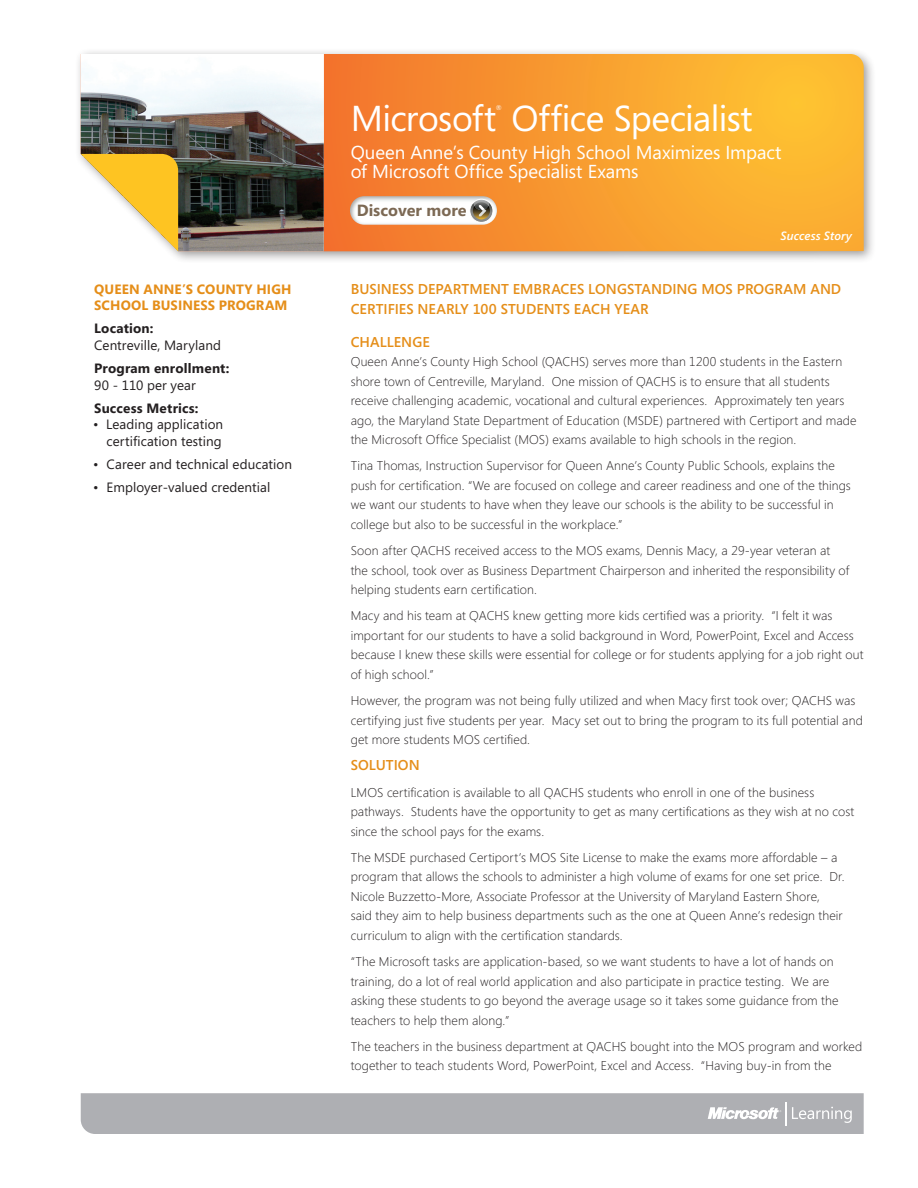
<style>
.page{position:relative;width:918px;height:1188px;background:#fff}
.page>*{position:absolute;margin:0;border:0;box-sizing:border-box;transform-origin:0 0}
.t1{font:36px "Segoe";letter-spacing:-.02em;color:#fff}
.reversed_subhead{font:18.75px/19.5px "Segoe";letter-spacing:-.005em;color:#fff}
.t2{font:700 16.2px "Segoe";color:#7c6954}
.heading{font:600 14.25px/19.5px "Segoe";letter-spacing:.005em;color:#e58e19}
.body_copy{font:600 14.25px "Segoe";letter-spacing:.005em;color:#e58e19}
.t3{font:13.5px/16.5px "Segoe";letter-spacing:.005em;color:#231f20;text-align:right}
.school_name{font:700 13.5px/16.5px "Segoe";letter-spacing:.01em;color:#e58e19}
.t4{font:700 13.5px "Segoe";letter-spacing:.01em;color:#231f20}
.body_copy-2{font:300 12.75px/19.5px "Segoe";letter-spacing:.01em;color:#231f20}
.t5{font:italic 600 12px "Segoe";letter-spacing:.005em;color:#fff}
.t6{font:6.75px "Segoe";color:#fff}
</style>
<div class="page">
<div style="left:74px;top:48px;width:803px;height:216px;background:#231f20;opacity:.45"></div>
<svg style="left:324px;top:54px;width:540px;height:197px;background:#f89c2f"></svg>
<img style="left:81px;top:54px;width:243px;height:197px">
<svg style="left:81px;top:154px;width:97px;height:97px"></svg>
<img style="left:350px;top:196px;width:147px;height:29px;border-radius:14px">
<svg style="left:470px;top:199px;width:23px;height:23px"></svg>
<div style="left:469px;top:199px;width:24px;height:24px;border:1px solid #fff;border-radius:50%"></div>
<div style="left:81px;top:1093px;width:783px;height:41px;background:#aeafb3"></div>
<hr style="left:785px;top:1102px;width:2px;height:24px;background:#fff">
<p class="school_name" style="left:94px;top:280px;width:199px">QUEEN ANNE’S COUNTY HIGH<br>SCHOOL BUSINESS PROGRAM</p>
<p class="t4" style="left:94px;top:319px;width:61px">Location:</p>
<p class="t3" style="left:94px;top:336px;width:128px">Centreville, Maryland</p>
<p class="t4" style="left:94px;top:359px;width:137px">Program enrollment:</p>
<p class="t3" style="left:94px;top:376px;width:103px">90 - 110 per year</p>
<p class="t4" style="left:94px;top:398px;width:106px">Success Metrics:</p>
<p class="t3" style="left:93px;top:416px;width:132px">• Leading application certification testing</p>
<p class="t3" style="left:93px;top:456px;width:200px">• Career and technical education</p>
<p class="t3" style="left:93px;top:479px;width:179px">• Employer-valued credential</p>
<p class="t1" style="left:351px;top:93px;width:404px">Microsoft Office Specialist</p>
<p class="t6" style="left:496px;top:103px;width:8px">®</p>
<p class="reversed_subhead" style="left:351px;top:142px;width:432px">Queen Anne’s County High School Maximizes Impact of Microsoft Office Specialist Exams</p>
<p class="t2" style="left:357px;top:199px;width:111px">Discover more</p>
<p class="t5" style="left:781px;top:227px;width:73px">Success Story</p>
<p class="heading" style="left:351px;top:279px;width:492px">BUSINESS DEPARTMENT EMBRACES LONGSTANDING MOS PROGRAM AND<br>CERTIFIES NEARLY 100 STUDENTS EACH YEAR</p>
<p class="heading" style="left:351px;top:331px;width:81px">CHALLENGE</p>
<p class="body_copy-2" style="left:351px;top:352px;width:507px">Queen Anne’s County High School (QACHS) serves more than 1200 students in the Eastern shore town of Centreville, Maryland. One mission of QACHS is to ensure that all students receive challenging academic, vocational and cultural experiences. Approximately ten years ago, the Maryland State Department of Education (MSDE) partnered with Certiport and made the Microsoft Office Specialist (MOS) exams available to high schools in the region.</p>
<p class="body_copy-2" style="left:351px;top:456px;width:502px">Tina Thomas, Instruction Supervisor for Queen Anne’s County Public Schools, explains the push for certification. “We are focused on college and career readiness and one of the things we want our students to have when they leave our schools is the ability to be successful in college but also to be successful in the workplace.”</p>
<p class="body_copy-2" style="left:351px;top:541px;width:500px">Soon after QACHS received access to the MOS exams, Dennis Macy, a 29-year veteran at the school, took over as Business Department Chairperson and inherited the responsibility of helping students earn certification.</p>
<p class="body_copy-2" style="left:351px;top:606px;width:514px">Macy and his team at QACHS knew getting more kids certified was a priority. “I felt it was important for our students to have a solid background in Word, PowerPoint, Excel and Access because I knew these skills were essential for college or for students applying for a job right out of high school.”</p>
<p class="body_copy-2" style="left:351px;top:691px;width:514px">However, the program was not being fully utilized and when Macy first took over; QACHS was certifying just five students per year. Macy set out to bring the program to its full potential and get more students MOS certified.</p>
<p class="body_copy" style="left:351px;top:756px;width:71px">SOLUTION</p>
<p class="body_copy-2" style="left:351px;top:782px;width:505px">LMOS certification is available to all QACHS students who enroll in one of the business pathways. Students have the opportunity to get as many certifications as they wish at no cost since the school pays for the exams.</p>
<p class="body_copy-2" style="left:351px;top:847px;width:495px">The MSDE purchased Certiport’s MOS Site License to make the exams more affordable – a program that allows the schools to administer a high volume of exams for one set price. Dr.<br>Nicole Buzzetto-More, Associate Professor at the University of Maryland Eastern Shore,<br>said they aim to help business departments such as the one at Queen Anne’s redesign their curriculum to align with the certification standards.</p>
<p class="body_copy-2" style="left:351px;top:952px;width:489px">“The Microsoft tasks are application-based, so we want students to have a lot of hands on training, do a lot of real world application and also participate in practice testing. We are asking these students to go beyond the average usage so it takes some guidance from the teachers to help them along.”</p>
<p class="body_copy-2" style="left:351px;top:1036px;width:513px">The teachers in the business department at QACHS bought into the MOS program and worked together to teach students Word, PowerPoint, Excel and Access. “Having buy-in from the</p>
</div>
